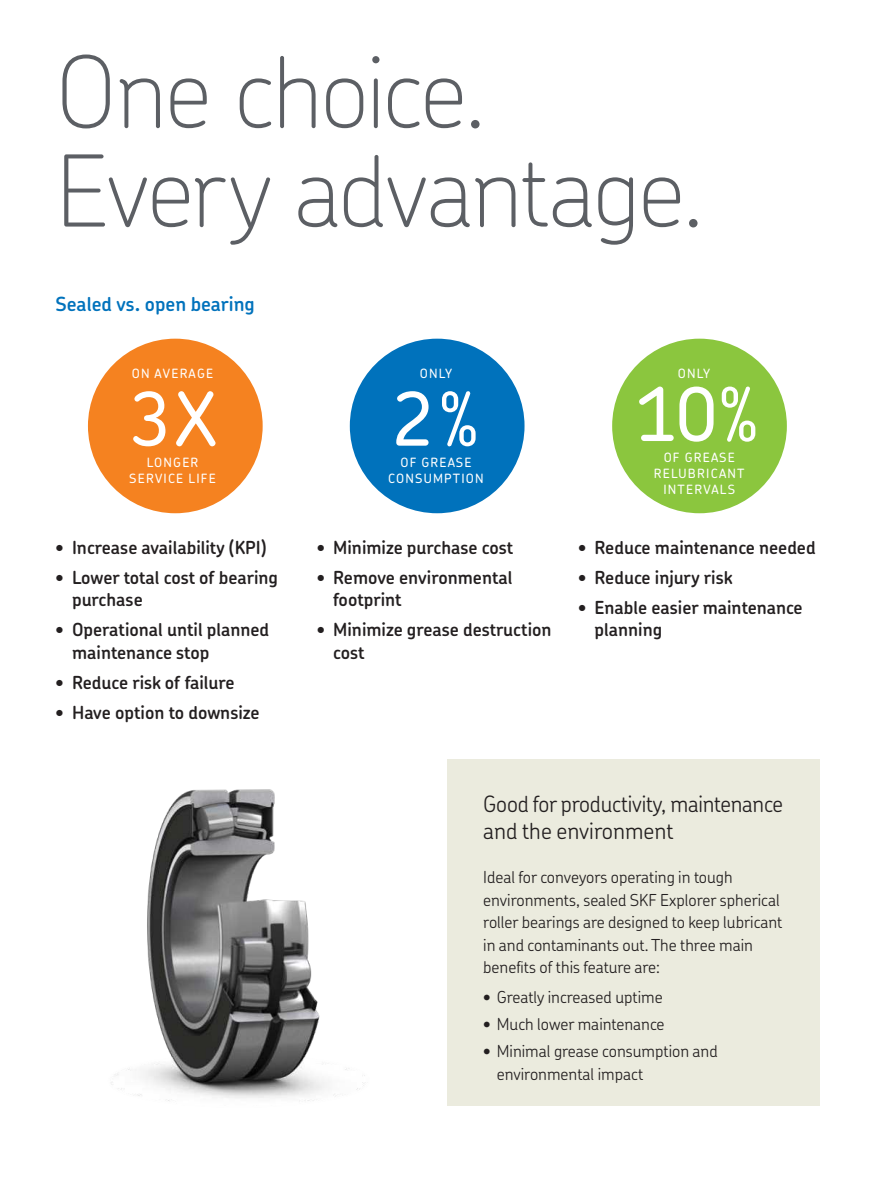
<style>
.page{position:relative;width:893px;height:1191px;background:#fff}
.page>*{position:absolute;margin:0;border:0;box-sizing:border-box;transform-origin:0 0}
.t1{font:100 99px/99px "SKF Chevin OT";letter-spacing:-.025em;color:#5c5f64}
.t2{font:500 73.8px "SKF Chevin OT";color:#fff}
.t3{font:300 22.5px/27px "SKF Chevin OT";letter-spacing:-.01em;color:#231f20}
.t4{font:600 19.5px "SKF Chevin OT";color:#0072bc}
.t5{font:600 18px/30px "SKF Chevin OT";color:#231f20}
.t6{font:300 16.5px/22.5px "SKF Chevin OT";color:#231f20}
.t7{font:500 12.75px/15.8px "SKF Chevin OT";letter-spacing:.095em;color:#fff;text-align:center}
</style>
<div class="page">
<img style="left:111px;top:789px;width:254px;height:312px">
<div style="left:447px;top:760px;width:372px;height:346px;background:#ebebde"></div>
<div style="left:88px;top:339px;width:175px;height:174px;background:#f58220;border-radius:50%"></div>
<div style="left:612px;top:339px;width:174px;height:174px;background:#8bc63e;border-radius:50%"></div>
<div style="left:350px;top:339px;width:174px;height:174px;background:#0072bc;border-radius:50%"></div>
<h1 class="t1" style="left:55px;top:51px;width:650px">One choice.<br>Every advantage.</h1>
<p class="t4" style="left:55px;top:295px;width:201px">Sealed vs. open bearing</p>
<p class="t7" style="left:132px;top:366px;width:83px">ON AVERAGE</p>
<h2 class="t2" style="left:129px;top:390px;width:88px">3X</h2>
<p class="t7" style="left:129px;top:456px;width:88px">LONGER<br>SERVICE LIFE</p>
<p class="t5" style="left:55px;top:533px;width:224px">" Increase availability (KPI) " Lower total cost of bearing</p>
<p class="t5" style="left:55px;top:586px;width:215px;text-indent:17px">purchase<br>" Operational until planned</p>
<p class="t5" style="left:55px;top:638px;width:205px;text-indent:17px">maintenance stop<br>" Reduce risk of failure<br>" Have option to downsize</p>
<p class="t7" style="left:420px;top:366px;width:34px">ONLY</p>
<h2 class="t2" style="left:392px;top:390px;width:89px">2%</h2>
<p class="t7" style="left:388px;top:456px;width:97px">OF GREASE<br>CONSUMPTION</p>
<p class="t5" style="left:316px;top:533px;width:198px">" Minimize purchase cost " Remove environmental</p>
<p class="t5" style="left:316px;top:586px;width:236px;text-indent:17px">footprint<br>" Minimize grease destruction</p>
<p class="t5" style="left:333px;top:638px;width:33px">cost</p>
<p class="t7" style="left:678px;top:366px;width:34px">ONLY</p>
<h2 class="t2" style="left:639px;top:386px;width:122px">10%</h2>
<p class="t7" style="left:654px;top:451px;width:92px">OF GREASE<br>RELUBRICANT<br>INTERVALS</p>
<p class="t5" style="left:578px;top:533px;width:239px">" Reduce maintenance needed " Reduce injury risk<br>" Enable easier maintenance</p>
<p class="t5" style="left:594px;top:616px;width:69px">planning</p>
<p class="t3" style="left:483px;top:792px;width:301px">Good for productivity, maintenance and the environment</p>
<p class="t6" style="left:483px;top:867px;width:301px">Ideal for conveyors operating in tough environments, sealed SKF Explorer spherical roller bearings are designed to keep lubricant in and contaminants out. The three main benefits of this feature are:</p>
<p class="t6" style="left:483px;top:987px;width:181px">• Greatly increased uptime</p>
<p class="t6" style="left:483px;top:1014px;width:183px">• Much lower maintenance</p>
<p class="t6" style="left:496px;top:1041px;width:222px;text-indent:-13px">• Minimal grease consumption and environmental impact</p>
</div>
